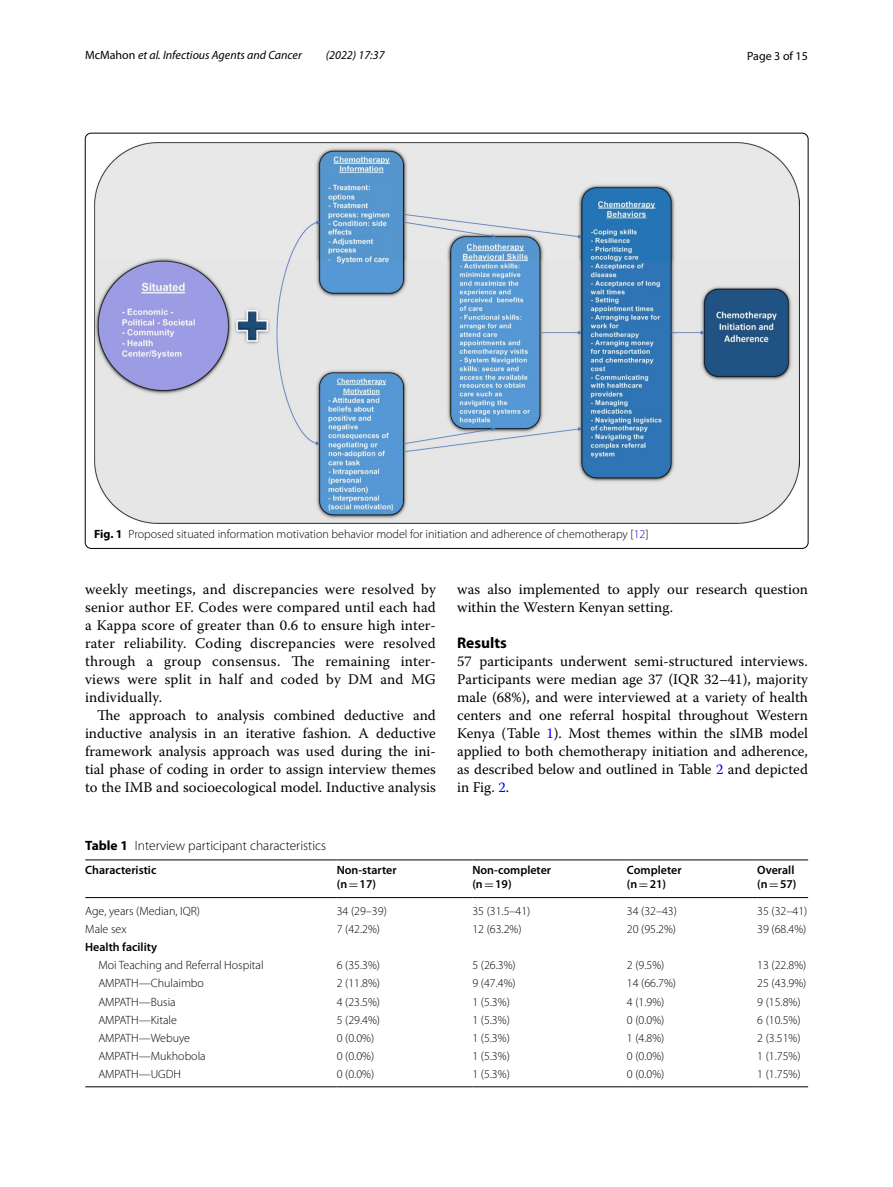
<style>
.page{position:relative;width:893px;height:1187px;background:#fff}
.page>*{position:absolute;margin:0;border:0;box-sizing:border-box;transform-origin:0 0}
.t1{font:700 15.45px "Myriad Pro";color:#000}
.t2{font:14.7px/18px "Warnock Pro";color:#000;text-align:justify}
.t3{font:300 13.5px "Myriad Pro";color:#000}
.t4{font:300 12px "Myriad Pro";color:#000}
.t5{font:600 12px/13.5px "Myriad Pro";color:#000}
.t6{font:italic 12px "Myriad Pro";color:#000}
.t7{font:12px "Myriad Pro";color:#000}
.s1{font-style:normal}
.s2{font-weight:700}
.s3{color:#00f}
.s4{font-family:"MTSY";font-weight:400}
</style>
<div class="page">
<img style="left:94px;top:142px;width:705px;height:381px">
<hr style="left:85px;top:859px;width:252px;height:1px;background:#000">
<hr style="left:85px;top:897px;width:252px;height:1px;background:#000">
<hr style="left:337px;top:859px;width:135px;height:1px;background:#000">
<hr style="left:337px;top:897px;width:135px;height:1px;background:#000">
<hr style="left:472px;top:859px;width:155px;height:1px;background:#000">
<hr style="left:472px;top:897px;width:155px;height:1px;background:#000">
<hr style="left:627px;top:859px;width:130px;height:1px;background:#000">
<hr style="left:627px;top:897px;width:130px;height:1px;background:#000">
<hr style="left:757px;top:859px;width:51px;height:1px;background:#000">
<hr style="left:757px;top:897px;width:51px;height:1px;background:#000">
<hr style="left:85px;top:1086px;width:252px;height:1px;background:#000">
<hr style="left:337px;top:1086px;width:135px;height:1px;background:#000">
<hr style="left:472px;top:1086px;width:155px;height:1px;background:#000">
<hr style="left:627px;top:1086px;width:130px;height:1px;background:#000">
<hr style="left:757px;top:1086px;width:51px;height:1px;background:#000">
<p class="t6" style="left:85px;top:48px;width:218px"><span class="s1">McMahon</span> et al. Infectious Agents and Cancer</p>
<p class="t6" style="left:326px;top:48px;width:60px">(2022) 17:37</p>
<p class="t7" style="left:747px;top:48px;width:62px">Page 3 of 15</p>
<p class="t4" style="left:94px;top:527px;width:556px"><span class="s2">Fig. 1</span> Proposed situated information motivation behavior model for initiation and adherence of chemotherapy [<span class="s3">12</span>]</p>
<p class="t2" style="left:85px;top:580px;width:352px">weekly meetings, and discrepancies were resolved by senior author EF. Codes were compared until each had a Kappa score of greater than 0.6 to ensure high inter&shy;rater reliability. Coding discrepancies were resolved through a group consensus. The remaining inter&shy;views were split in half and coded by DM and MG individually.</p>
<p class="t2" style="left:85px;top:706px;width:352px;text-indent:12px">The approach to analysis combined deductive and inductive analysis in an iterative fashion. A deductive framework analysis approach was used during the ini&shy;tial phase of coding in order to assign interview themes to the IMB and socioecological model. Inductive analysis</p>
<p class="t2" style="left:457px;top:580px;width:352px">was also implemented to apply our research question within the Western Kenyan setting.</p>
<p class="t1" style="left:457px;top:632px;width:51px">Results</p>
<p class="t2" style="left:457px;top:652px;width:352px">57 participants underwent semi-structured interviews.<br>Participants were median age 37 (IQR 32–41), majority male (68%), and were interviewed at a variety of health centers and one referral hospital throughout Western Kenya (Table <span class="s3">1</span>). Most themes within the sIMB model applied to both chemotherapy initiation and adherence, as described below and outlined in Table <span class="s3">2</span> and depicted in Fig. <span class="s3">2</span>.</p>
<p class="t3" style="left:85px;top:838px;width:243px"><span class="s2">Table 1</span> Interview participant characteristics</p>
<p class="t5" style="left:85px;top:863px;width:73px">Characteristic</p>
<p class="t5" style="left:337px;top:863px;width:61px">Non-starter (n<span class="s4">=</span>17)</p>
<p class="t5" style="left:472px;top:863px;width:80px">Non-completer (n<span class="s4">=</span>19)</p>
<p class="t5" style="left:627px;top:863px;width:56px">Completer (n<span class="s4">=</span>21)</p>
<p class="t5" style="left:757px;top:863px;width:41px">Overall (n<span class="s4">=</span>57)</p>
<p class="t4" style="left:85px;top:904px;width:116px">Age, years (Median, IQR)</p>
<p class="t4" style="left:337px;top:904px;width:52px">34 (29–39)</p>
<p class="t4" style="left:472px;top:904px;width:60px">35 (31.5–41)</p>
<p class="t4" style="left:627px;top:904px;width:52px">34 (32–43)</p>
<p class="t4" style="left:757px;top:904px;width:52px">35 (32–41)</p>
<p class="t4" style="left:85px;top:922px;width:43px">Male sex</p>
<p class="t4" style="left:337px;top:922px;width:45px">7 (42.2%)</p>
<p class="t4" style="left:472px;top:922px;width:51px">12 (63.2%)</p>
<p class="t4" style="left:627px;top:922px;width:51px">20 (95.2%)</p>
<p class="t4" style="left:757px;top:922px;width:51px">39 (68.4%)</p>
<p class="t5" style="left:85px;top:939px;width:73px">Health facility</p>
<p class="t4" style="left:98px;top:958px;width:167px">Moi Teaching and Referral Hospital</p>
<p class="t4" style="left:337px;top:958px;width:45px">6 (35.3%)</p>
<p class="t4" style="left:472px;top:958px;width:45px">5 (26.3%)</p>
<p class="t4" style="left:627px;top:958px;width:39px">2 (9.5%)</p>
<p class="t4" style="left:757px;top:958px;width:51px">13 (22.8%)</p>
<p class="t4" style="left:98px;top:976px;width:107px">AMPATH—Chulaimbo</p>
<p class="t4" style="left:337px;top:976px;width:45px">2 (11.8%)</p>
<p class="t4" style="left:472px;top:976px;width:45px">9 (47.4%)</p>
<p class="t4" style="left:627px;top:976px;width:51px">14 (66.7%)</p>
<p class="t4" style="left:757px;top:976px;width:51px">25 (43.9%)</p>
<p class="t4" style="left:98px;top:994px;width:79px">AMPATH—Busia</p>
<p class="t4" style="left:337px;top:994px;width:45px">4 (23.5%)</p>
<p class="t4" style="left:472px;top:994px;width:39px">1 (5.3%)</p>
<p class="t4" style="left:627px;top:994px;width:39px">4 (1.9%)</p>
<p class="t4" style="left:757px;top:994px;width:45px">9 (15.8%)</p>
<p class="t4" style="left:98px;top:1012px;width:80px">AMPATH—Kitale</p>
<p class="t4" style="left:337px;top:1012px;width:45px">5 (29.4%)</p>
<p class="t4" style="left:472px;top:1012px;width:39px">1 (5.3%)</p>
<p class="t4" style="left:627px;top:1012px;width:39px">0 (0.0%)</p>
<p class="t4" style="left:757px;top:1012px;width:45px">6 (10.5%)</p>
<p class="t4" style="left:98px;top:1031px;width:93px">AMPATH—Webuye</p>
<p class="t4" style="left:337px;top:1031px;width:39px">0 (0.0%)</p>
<p class="t4" style="left:472px;top:1031px;width:39px">1 (5.3%)</p>
<p class="t4" style="left:627px;top:1031px;width:39px">1 (4.8%)</p>
<p class="t4" style="left:757px;top:1031px;width:45px">2 (3.51%)</p>
<p class="t4" style="left:98px;top:1049px;width:109px">AMPATH—Mukhobola</p>
<p class="t4" style="left:337px;top:1049px;width:39px">0 (0.0%)</p>
<p class="t4" style="left:472px;top:1049px;width:39px">1 (5.3%)</p>
<p class="t4" style="left:627px;top:1049px;width:39px">0 (0.0%)</p>
<p class="t4" style="left:757px;top:1049px;width:45px">1 (1.75%)</p>
<p class="t4" style="left:98px;top:1067px;width:84px">AMPATH—UGDH</p>
<p class="t4" style="left:337px;top:1067px;width:39px">0 (0.0%)</p>
<p class="t4" style="left:472px;top:1067px;width:39px">1 (5.3%)</p>
<p class="t4" style="left:627px;top:1067px;width:39px">0 (0.0%)</p>
<p class="t4" style="left:757px;top:1067px;width:45px">1 (1.75%)</p>
</div>
